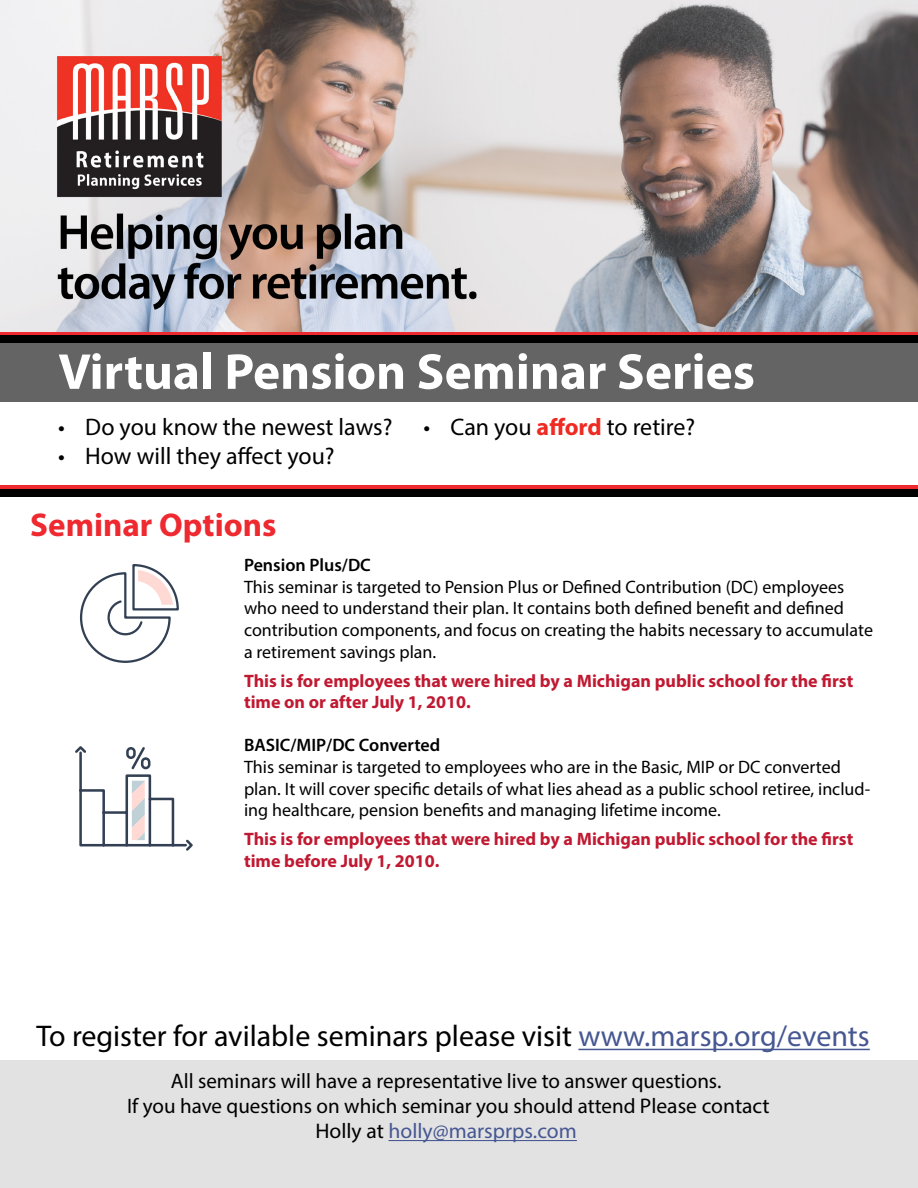
<style>
.page{position:relative;width:918px;height:1188px;background:#fff}
.page>*{position:absolute;margin:0;border:0;box-sizing:border-box;transform-origin:0 0}
.t1{font:700 50.85px "Myriad Pro";color:#fff}
.t2{font:700 33px "Myriad Pro";color:#ee292f}
.t3{font:30px "Myriad Pro";color:#000}
.t4{font:24px "Myriad Pro";color:#000}
.t5{font:21.15px "Myriad Pro";color:#465792}
.t6{font:21px "Myriad Pro";color:#000}
.t7{font:18px/21.6px "Myriad Pro";color:#000}
.t8{font:700 18px/21.6px "Myriad Pro";color:#c01931}
.t9{font:600 18px "Myriad Pro";color:#000}
.s1{font-weight:700;color:#ee2a23}
.s2{color:#465792}
.s3{font-size:21.15px}
.s4{color:#000}
</style>
<div class="page">
<div style="left:0;top:272px;width:918px;height:130px;background:#646464"></div>
<div style="left:0;top:485px;width:918px;height:8px;background:#ee292f"></div>
<div style="left:0;top:1060px;width:918px;height:128px;background:#e2e2e2"></div>
<div style="left:0;top:489px;width:918px;height:8px;background:#000"></div>
<hr style="left:389px;top:1140px;width:188px;height:1px;background:#465792">
<hr style="left:578px;top:1049px;width:292px;height:1px;background:#465792">
<img style="left:0;top:0;width:918px;height:332px">
<svg style="left:80px;top:564px;width:99px;height:99px"></svg>
<svg style="left:75px;top:746px;width:118px;height:105px"></svg>
<div style="left:0;top:332px;width:918px;height:8px;background:#ee292f"></div>
<div style="left:0;top:335px;width:918px;height:8px;background:#000"></div>
<p class="t1" style="left:58px;top:339px;width:698px">Virtual Pension Seminar Series</p>
<p class="t4" style="left:424px;top:412px;width:273px">• Can you <span class="s1">afford</span> to retire?</p>
<p class="t4" style="left:58px;top:412px;width:336px">• Do you know the newest laws?</p>
<p class="t4" style="left:58px;top:441px;width:278px">• How will they affect you?</p>
<p class="t2" style="left:30px;top:504px;width:248px">Seminar Options</p>
<p class="t9" style="left:244px;top:554px;width:128px">Pension Plus/DC</p>
<p class="t7" style="left:244px;top:576px;width:630px">This seminar is targeted to Pension Plus or Defined Contribution (DC) employees who need to understand their plan. It contains both defined benefit and defined contribution components, and focus on creating the habits necessary to accumulate a retirement savings plan.</p>
<p class="t8" style="left:244px;top:669px;width:611px">This is for employees that were hired by a Michigan public school for the first time on or after July 1, 2010.</p>
<p class="t9" style="left:244px;top:734px;width:198px">BASIC/MIP/DC Converted</p>
<p class="t7" style="left:244px;top:756px;width:628px">This seminar is targeted to employees who are in the Basic, MIP or DC converted plan. It will cover specific details of what lies ahead as a public school retiree, includ&shy;ing healthcare, pension benefits and managing lifetime income.</p>
<p class="t8" style="left:244px;top:828px;width:611px">This is for employees that were hired by a Michigan public school for the first time before July 1, 2010.</p>
<p class="t3" style="left:36px;top:1018px;width:835px">To register for avilable seminars please visit <span class="s2">www.marsp.org/events</span></p>
<p class="t6" style="left:171px;top:1068px;width:552px">All seminars will have a representative live to answer questions.</p>
<p class="t6" style="left:127px;top:1093px;width:644px">If you have questions on which seminar you should attend <span class="s3">Please contact</span></p>
<p class="t5" style="left:315px;top:1118px;width:263px"><span class="s4">Holly at</span> holly@marsprps.com</p>
</div>
